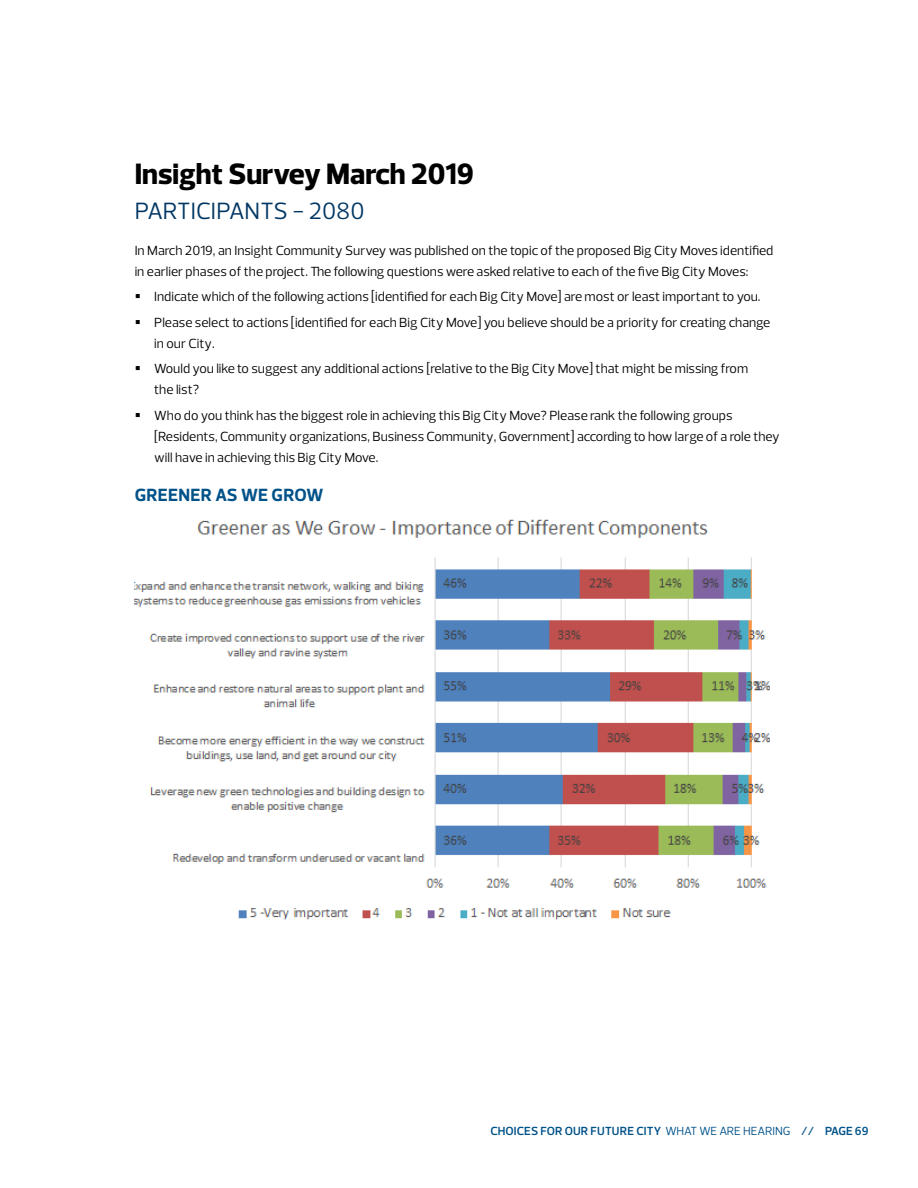
<style>
.page{position:relative;width:918px;height:1188px;background:#fff}
.page>*{position:absolute;margin:0;border:0;box-sizing:border-box;transform-origin:0 0}
.t1{font:800 30px "Prelo";color:#000}
.t2{font:24px "Prelo";color:#003764}
.t3{font:700 18px "Prelo";letter-spacing:.015em;color:#005289}
.t4{font:13.5px/25.5px "Prelo";color:#000}
.t5{font:600 12px "Prelo";color:#005289}
.s1{font-weight:400}
</style>
<div class="page">
<img style="left:135px;top:519px;width:634px;height:401px">
<h1 class="t1" style="left:135px;top:156px;width:341px">Insight Survey March 2019</h1>
<h2 class="t2" style="left:135px;top:196px;width:231px">PARTICIPANTS - 2080</h2>
<p class="t4" style="left:135px;top:240px;width:640px;line-height:21px">In March 2019, an Insight Community Survey was published on the topic of the proposed Big City Moves identified in earlier phases of the project. The following questions were asked relative to each of the five Big City Moves:</p>
<p class="t4" style="left:154px;top:284px;width:618px">Indicate which of the following actions [identified for each Big City Move] are most or least important to you.<br>Please select to actions [identified for each Big City Move] you believe should be a priority for creating change</p>
<p class="t4" style="left:154px;top:331px;width:596px">in our City.<br>Would you like to suggest any additional actions [relative to the Big City Move] that might be missing from</p>
<p class="t4" style="left:154px;top:377px;width:580px">the list?<br>Who do you think has the biggest role in achieving this Big City Move? Please rank the following groups</p>
<p class="t4" style="left:154px;top:426px;width:627px;line-height:21px">[Residents, Community organizations, Business Community, Government] according to how large of a role they will have in achieving this Big City Move.</p>
<h3 class="t3" style="left:135px;top:484px;width:190px">GREENER AS WE GROW</h3>
<p class="t5" style="left:491px;top:1124px;width:380px">CHOICES FOR OUR FUTURE CITY <span class="s1">WHAT WE ARE HEARING</span> // PAGE 69</p>
</div>
